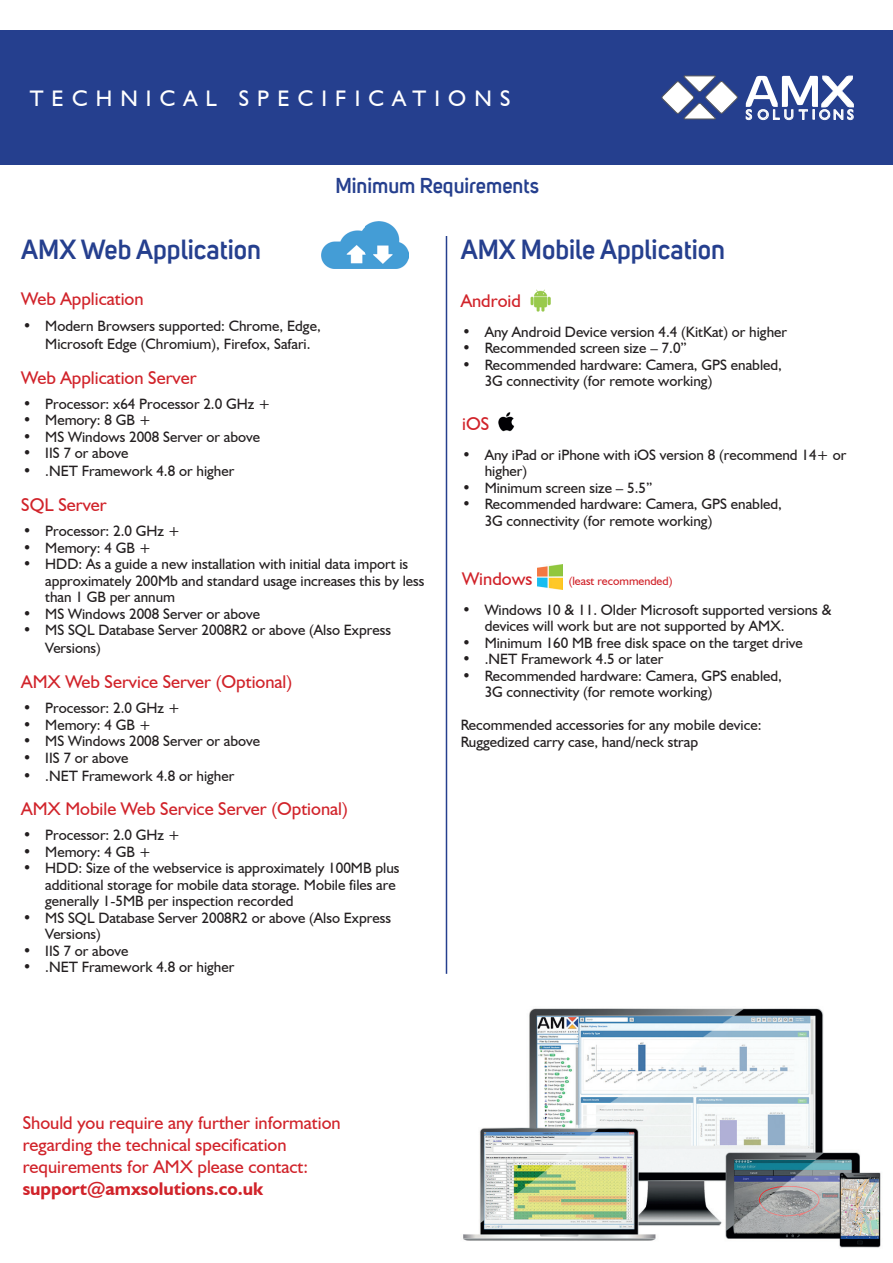
<style>
.page{position:relative;width:893px;height:1263px;background:#fff}
.page>*{position:absolute;margin:0;border:0;box-sizing:border-box;transform-origin:0 0}
.t1{font:600 27px "Uni Sans";color:#253f8e}
.t2{font:22.5px "Humanist 521 BT";letter-spacing:.36em;color:#fff}
.t3{font:600 21px "Uni Sans";color:#253f8e}
.t4{font:18.45px/22px "Humanist 521 BT";color:#d1232a}
.t5{font:700 18.45px "Humanist 521 BT";color:#d1232a}
.t6{font:15px/16.5px "Humanist 521 BT";color:#231f20}
.t7{font:14.1px "Humanist 521 BT";letter-spacing:.28em;color:#fff}
.t8{font:12px "Humanist 521 BT";color:#d1232a}
</style>
<div class="page">
<img style="left:322px;top:221px;width:87px;height:48px">
<div style="left:0;top:30px;width:893px;height:135px;background:#253f8e"></div>
<svg style="left:662px;top:76px;width:75px;height:43px"></svg>
<svg style="left:746px;top:76px;width:108px;height:44px"></svg>
<hr style="left:446px;top:236px;width:1px;height:738px;background:#253f8e">
<img style="left:537px;top:565px;width:25px;height:25px">
<img style="left:531px;top:289px;width:19px;height:23px">
<img style="left:498px;top:412px;width:17px;height:20px">
<img style="left:463px;top:1008px;width:418px;height:240px">
<h2 class="t2" style="left:30px;top:84px;width:482px">TECHNICAL SPECIFICATIONS</h2>
<h3 class="t3" style="left:335px;top:170px;width:205px">Minimum Requirements</h3>
<p class="t7" style="left:746px;top:106px;width:110px">SOLUTIONS</p>
<h1 class="t1" style="left:21px;top:229px;width:242px">AMX Web Application</h1>
<p class="t4" style="left:21px;top:287px;width:124px">Web Application</p>
<p class="t6" style="left:45px;top:317px;width:277px;line-height:18px;text-indent:-22px">• Modern Browsers supported: Chrome, Edge,<br>Microsoft Edge (Chromium), Firefox, Safari.</p>
<p class="t4" style="left:21px;top:366px;width:177px">Web Application Server</p>
<p class="t6" style="left:23px;top:395px;width:249px">• Processor: x64 Processor 2.0 GHz +</p>
<p class="t6" style="left:23px;top:412px;width:130px">• Memory: 8 GB +</p>
<p class="t6" style="left:23px;top:428px;width:239px">• MS Windows 2008 Server or above</p>
<p class="t6" style="left:23px;top:445px;width:107px">• IIS 7 or above</p>
<p class="t6" style="left:23px;top:463px;width:213px">• .NET Framework 4.8 or higher</p>
<p class="t4" style="left:21px;top:493px;width:87px">SQL Server</p>
<p class="t6" style="left:23px;top:523px;width:159px">• Processor: 2.0 GHz +</p>
<p class="t6" style="left:23px;top:539px;width:130px">• Memory: 4 GB +</p>
<p class="t6" style="left:45px;top:556px;width:381px;text-indent:-22px">• HDD: As a guide a new installation with initial data import is approximately 200Mb and standard usage increases this by less than 1 GB per annum</p>
<p class="t6" style="left:23px;top:605px;width:239px">• MS Windows 2008 Server or above</p>
<p class="t6" style="left:45px;top:621px;width:347px;line-height:18px;text-indent:-22px">• MS SQL Database Server 2008R2 or above (Also Express<br>Versions)</p>
<p class="t4" style="left:21px;top:670px;width:272px">AMX Web Service Server (Optional)</p>
<p class="t6" style="left:23px;top:699px;width:159px">• Processor: 2.0 GHz +</p>
<p class="t6" style="left:23px;top:716px;width:130px">• Memory: 4 GB +</p>
<p class="t6" style="left:23px;top:732px;width:239px">• MS Windows 2008 Server or above</p>
<p class="t6" style="left:23px;top:749px;width:107px">• IIS 7 or above</p>
<p class="t6" style="left:23px;top:767px;width:213px">• .NET Framework 4.8 or higher</p>
<p class="t4" style="left:21px;top:798px;width:328px">AMX Mobile Web Service Server (Optional)</p>
<p class="t6" style="left:23px;top:827px;width:159px">• Processor: 2.0 GHz +</p>
<p class="t6" style="left:23px;top:843px;width:130px">• Memory: 4 GB +</p>
<p class="t6" style="left:45px;top:860px;width:356px;text-indent:-22px">• HDD: Size of the webservice is approximately 100MB plus additional storage for mobile data storage. Mobile files are generally 1-5MB per inspection recorded</p>
<p class="t6" style="left:45px;top:909px;width:347px;text-indent:-22px">• MS SQL Database Server 2008R2 or above (Also Express<br>Versions)</p>
<p class="t6" style="left:23px;top:942px;width:107px">• IIS 7 or above</p>
<p class="t6" style="left:23px;top:959px;width:213px">• .NET Framework 4.8 or higher</p>
<h1 class="t1" style="left:461px;top:230px;width:266px">AMX Mobile Application</h1>
<p class="t4" style="left:461px;top:290px;width:62px">Android</p>
<p class="t6" style="left:462px;top:323px;width:326px">• Any Android Device version 4.4 (KitKat) or higher</p>
<p class="t6" style="left:462px;top:339px;width:226px">• Recommended screen size – 7.0”</p>
<p class="t6" style="left:485px;top:356px;width:299px;text-indent:-22px">• Recommended hardware: Camera, GPS enabled,<br>3G connectivity (for remote working)</p>
<p class="t4" style="left:462px;top:413px;width:29px">iOS</p>
<p class="t6" style="left:485px;top:446px;width:363px;text-indent:-22px">• Any iPad or iPhone with iOS version 8 (recommend 14+ or higher)</p>
<p class="t6" style="left:462px;top:479px;width:192px">• Minimum screen size – 5.5”</p>
<p class="t6" style="left:485px;top:495px;width:299px;text-indent:-22px">• Recommended hardware: Camera, GPS enabled,<br>3G connectivity (for remote working)</p>
<p class="t4" style="left:462px;top:568px;width:72px">Windows</p>
<p class="t8" style="left:569px;top:574px;width:105px">(least recommended)</p>
<p class="t6" style="left:485px;top:601px;width:348px;text-indent:-22px">• Windows 10 &amp; 11. Older Microsoft supported versions &amp; devices will work but are not supported by AMX.</p>
<p class="t6" style="left:462px;top:634px;width:342px">• Minimum 160 MB free disk space on the target drive</p>
<p class="t6" style="left:462px;top:650px;width:203px">• .NET Framework 4.5 or later</p>
<p class="t6" style="left:485px;top:667px;width:299px;text-indent:-22px">• Recommended hardware: Camera, GPS enabled,<br>3G connectivity (for remote working)</p>
<p class="t6" style="left:461px;top:716px;width:302px">Recommended accessories for any mobile device:<br>Ruggedized carry case, hand/neck strap</p>
<p class="t4" style="left:23px;top:1111px;width:319px">Should you require any further information regarding the technical specification requirements for AMX please contact:</p>
<p class="t5" style="left:23px;top:1177px;width:242px">support@amxsolutions.co.uk</p>
</div>
